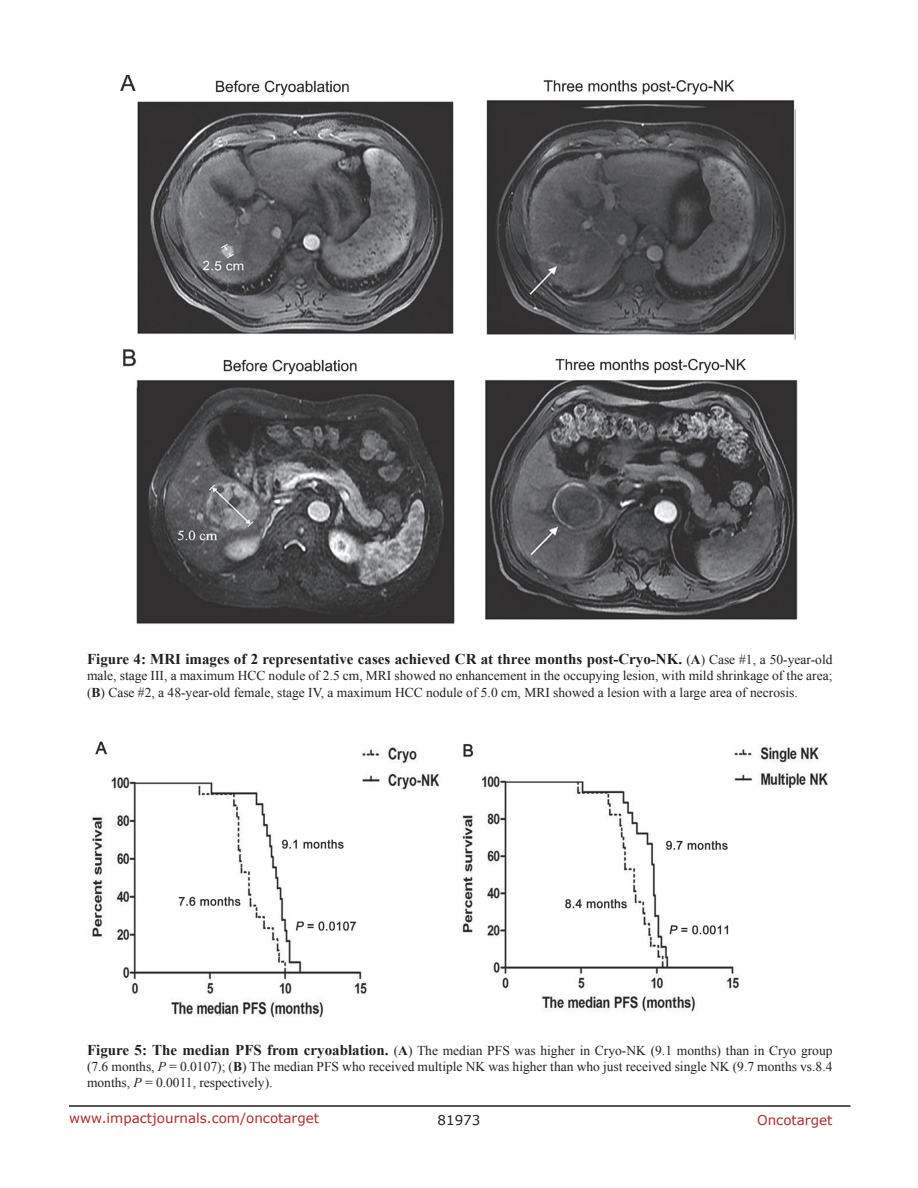
<style>
.page{position:relative;width:918px;height:1188px;background:#fff}
.page>*{position:absolute;margin:0;border:0;box-sizing:border-box;transform-origin:0 0}
.FigureText{font:700 15px "Times New Roman";color:#231f20}
.FigureText-2{font:13.5px/16.2px "Times New Roman";color:#231f20}
.t1{font:13.5px "Verdana";color:#ac2b31}
.t2{font:13.5px "Verdana";color:#231f20}
.s1{font-weight:400;font-size:13.5px}
.s2{font-size:13.5px}
.s3{font-weight:700}
.s4{font-weight:700;font-size:15px}
.s5{font-style:italic}
</style>
<div class="page">
<hr style="left:69px;top:1105px;width:781px;height:2px;background:#231f20">
<img style="left:120px;top:75px;width:678px;height:549px">
<img style="left:91px;top:741px;width:738px;height:278px">
<p class="FigureText" style="left:87px;top:649px;width:747px">Figure 4: MRI images of 2 representative cases achieved CR at three months post-Cryo-NK. <span class="s1">(</span><span class="s2">A</span><span class="s1">) Case #1, a 50-year-old</span></p>
<p class="FigureText-2" style="left:87px;top:668px;width:747px">male, stage III, a maximum HCC nodule of 2.5 cm, MRI showed no enhancement in the occupying lesion, with mild shrinkage of the area; (<span class="s3">B</span>) Case #2, a 48-year-old female, stage IV, a maximum HCC nodule of 5.0 cm, MRI showed a lesion with a large area of necrosis.</p>
<p class="FigureText-2" style="left:87px;top:1042px;width:747px;text-align:justify"><span class="s4">Figure 5: The median PFS from cryoablation.</span> (<span class="s3">A</span>) The median PFS was higher in Cryo-NK (9.1 months) than in Cryo group (7.6 months, <span class="s5">P</span> = 0.0107); (<span class="s3">B</span>) The median PFS who received multiple NK was higher than who just received single NK (9.7 months vs.8.4 months, <span class="s5">P</span> = 0.0011, respectively).</p>
<p class="t1" style="left:69px;top:1109px;width:252px">www.impactjournals.com/oncotarget</p>
<p class="t2" style="left:438px;top:1111px;width:44px">81973</p>
<p class="t1" style="left:757px;top:1111px;width:77px">Oncotarget</p>
</div>
